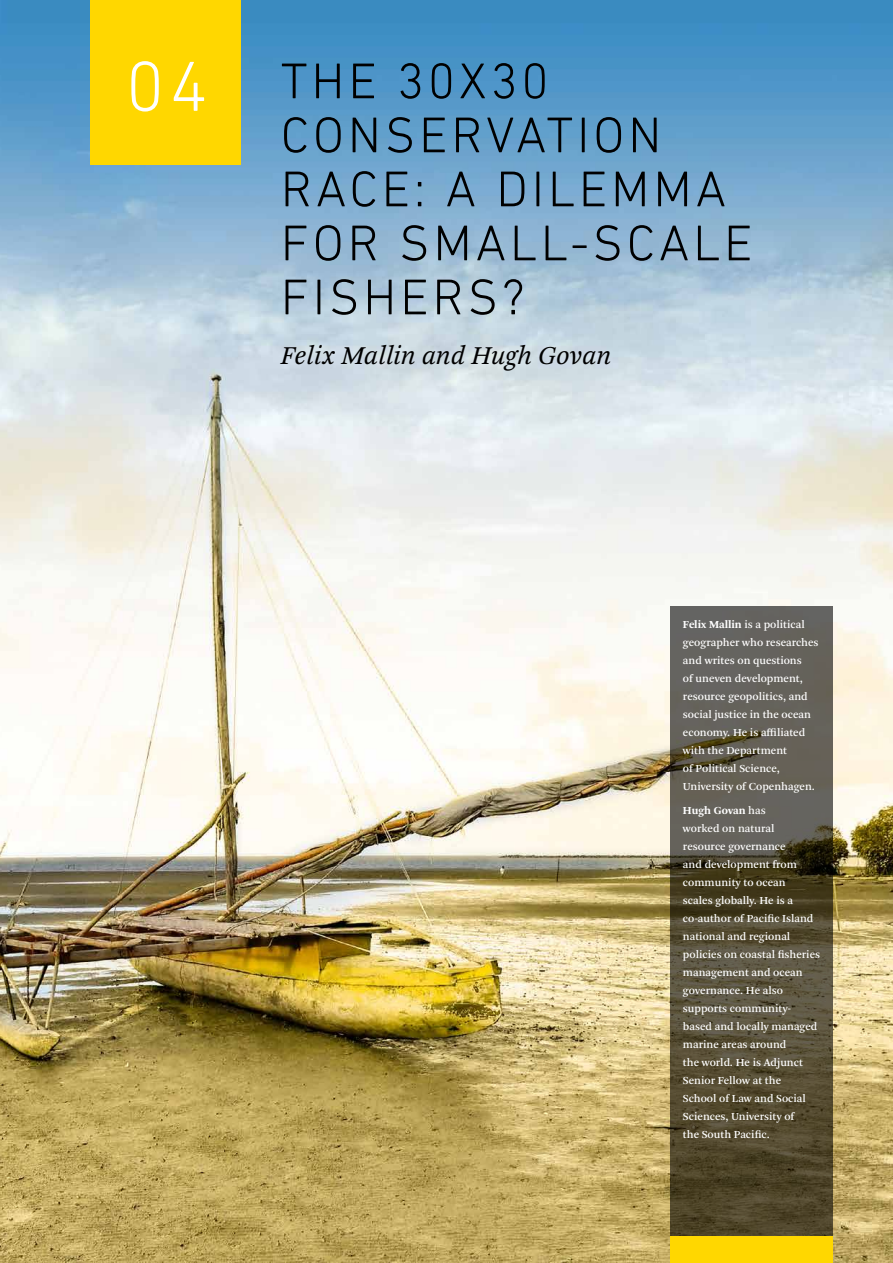
<style>
.page{position:relative;width:893px;height:1263px;background:#fff}
.page>*{position:absolute;margin:0;border:0;box-sizing:border-box;transform-origin:0 0}
.t1{font:300 72px "DIN Next LT Pro";color:#fff}
.t2{font:300 51px/54px "DIN Next LT Pro";letter-spacing:.075em;color:#000}
.t3{font:italic 27px "Arnhem Pro Blond";letter-spacing:-.01em;color:#000}
.t4{font:11.25px/18px "Arnhem Pro";color:#fff}
.s1{font-weight:700}
</style>
<div class="page">
<img style="left:0;top:0;width:893px;height:1263px">
<div style="left:90px;top:0;width:150px;height:165px;background:#ffd700"></div>
<svg style="left:671px;top:606px;width:162px;height:630px;background:#58513f"></svg>
<div style="left:671px;top:1236px;width:162px;height:27px;background:#ffd700"></div>
<h1 class="t1" style="left:126px;top:45px;width:84px">04</h1>
<h2 class="t2" style="left:281px;top:53px;width:473px">THE 30X30<br>CONSERVATION<br>RACE: A DILEMMA<br>FOR SMALL-SCALE<br>FISHERS?</h2>
<h3 class="t3" style="left:281px;top:338px;width:332px">Felix Mallin and Hugh Govan</h3>
<p class="t4" style="left:683px;top:616px;width:137px"><span class="s1">Felix Mallin</span> is a political geographer who researches and writes on questions<br>of uneven development, resource geopolitics, and social justice in the ocean economy. He is affiliated with the Department<br>of Political Science,<br>University of Copenhagen.</p>
<p class="t4" style="left:683px;top:802px;width:139px"><span class="s1">Hugh Govan</span> has<br>worked on natural<br>resource governance<br>and development from community to ocean<br>scales globally. He is a co-author of Pacific Island national and regional policies on coastal fisheries management and ocean governance. He also supports community&shy;based and locally managed marine areas around<br>the world. He is Adjunct<br>Senior Fellow at the<br>School of Law and Social<br>Sciences, University of<br>the South Pacific.</p>
</div>
